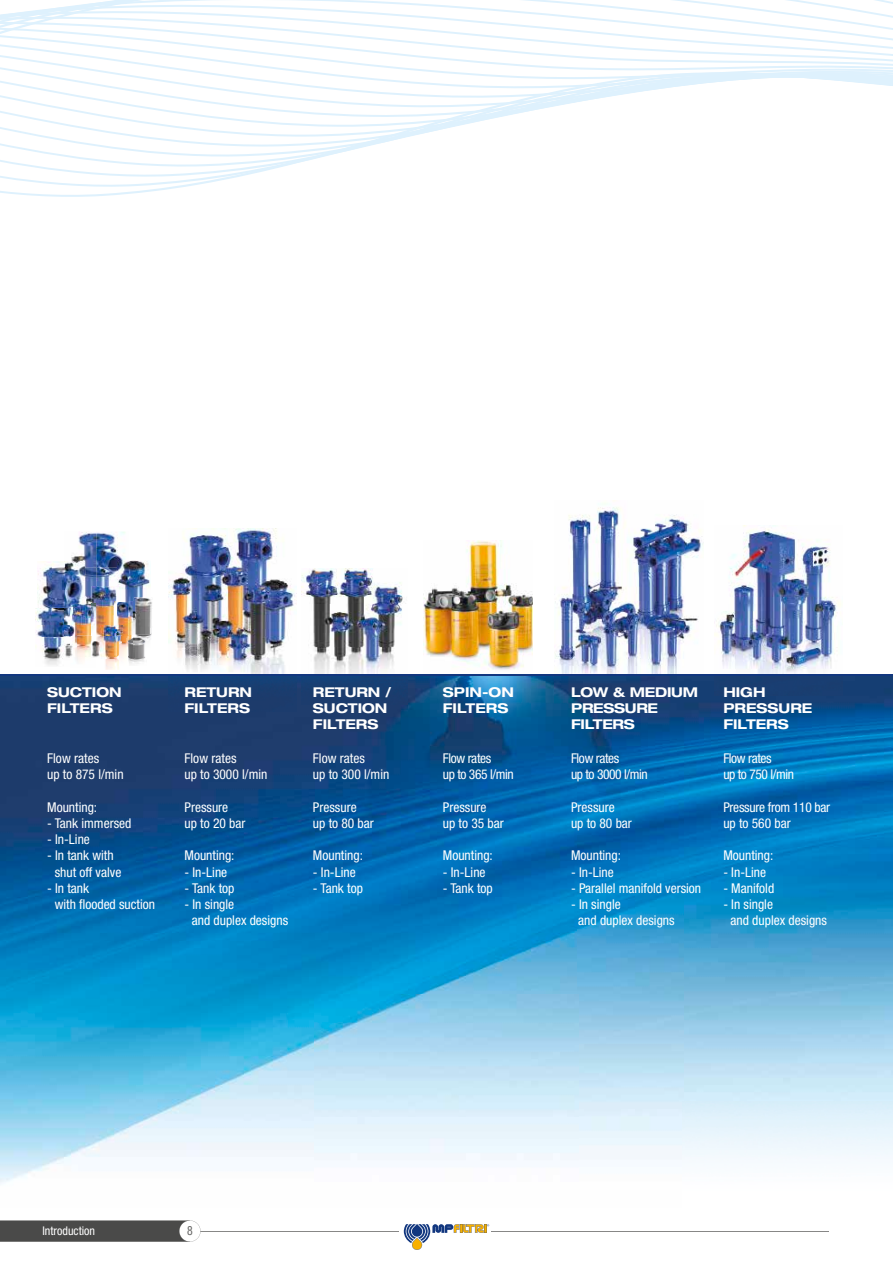
<style>
.page{position:relative;width:893px;height:1263px;background:#fff}
.page>*{position:absolute;margin:0;border:0;box-sizing:border-box;transform-origin:0 0}
.t1{font:condensed 13.5px/16.2px "Helvetica Neue LT Std";color:#fff}
.t2{font:700 expanded 13.5px/16.2px "Helvetica Neue LT Std";color:#fff}
.t3{font:condensed 13.5px/16.2px "Helvetica Neue LT Std";letter-spacing:-.03em;color:#fff}
.t4{font:condensed 13.5px/16.2px "Helvetica Neue LT Std";letter-spacing:-.02em;color:#fff}
.t5{font:700 expanded 13.5px/16.2px "Helvetica Neue LT Std";letter-spacing:-.02em;color:#fff}
.t6{font:condensed 12.75px "Helvetica Neue LT Std";color:#636362;scale:.92 1}
.t7{font:condensed 12px "Helvetica Neue LT Std";color:#fff}
</style>
<div class="page">
<img style="left:424px;top:541px;width:109px;height:134px">
<img style="left:715px;top:525px;width:127px;height:150px">
<img style="left:555px;top:500px;width:148px;height:256px">
<img style="left:301px;top:569px;width:106px;height:106px">
<img style="left:169px;top:529px;width:127px;height:146px">
<svg style="left:0;top:0;width:893px;height:197px"></svg>
<img style="left:0;top:676px;width:578px;height:508px">
<img style="left:683px;top:676px;width:210px;height:484px">
<img style="left:577px;top:756px;width:106px;height:428px">
<img style="left:71px;top:532px;width:54px;height:36px">
<img style="left:85px;top:568px;width:11px;height:36px">
<img style="left:96px;top:568px;width:21px;height:18px">
<img style="left:38px;top:561px;width:47px;height:47px">
<img style="left:117px;top:561px;width:33px;height:41px">
<img style="left:92px;top:586px;width:25px;height:72px">
<img style="left:114px;top:634px;width:20px;height:24px">
<img style="left:128px;top:602px;width:6px;height:32px">
<img style="left:77px;top:635px;width:19px;height:26px">
<img style="left:77px;top:604px;width:19px;height:31px">
<img style="left:71px;top:604px;width:14px;height:21px">
<img style="left:105px;top:658px;width:17px;height:12px">
<svg style="left:101px;top:602px;width:27px;height:33px"></svg>
<img style="left:151px;top:602px;width:1px;height:25px">
<img style="left:146px;top:627px;width:6px;height:13px">
<img style="left:134px;top:597px;width:17px;height:37px">
<img style="left:127px;top:638px;width:7px;height:26px">
<svg style="left:134px;top:634px;width:12px;height:30px"></svg>
<img style="left:92px;top:641px;width:7px;height:17px">
<svg style="left:92px;top:658px;width:4px;height:3px"></svg>
<img style="left:35px;top:608px;width:36px;height:58px">
<img style="left:38px;top:608px;width:39px;height:17px">
<img style="left:71px;top:635px;width:6px;height:24px">
<svg style="left:64px;top:625px;width:13px;height:10px"></svg>
<img style="left:64px;top:643px;width:7px;height:19px">
<svg style="left:71px;top:643px;width:2px;height:16px"></svg>
<hr style="left:0;top:675px;width:893px;height:1px;background:#12377f">
<hr style="left:200px;top:1231px;width:629px;height:1px;background:#878786">
<svg style="left:0;top:1220px;width:200px;height:22px;background:#5f5f5e"></svg>
<svg style="left:404px;top:1224px;width:85px;height:26px"></svg>
<p class="t2" style="left:47px;top:684px;width:76px">SUCTION<br>FILTERS</p>
<p class="t2" style="left:185px;top:684px;width:69px">RETURN<br>FILTERS</p>
<p class="t2" style="left:313px;top:684px;width:80px">RETURN /<br>SUCTION<br>FILTERS</p>
<p class="t1" style="left:47px;top:750px;width:78px">Flow rates<br>up to 875 l/min</p>
<p class="t1" style="left:47px;top:799px;width:51px">Mounting:</p>
<p class="t1" style="left:47px;top:815px;width:86px">- Tank immersed</p>
<p class="t1" style="left:47px;top:831px;width:44px">- In-Line</p>
<p class="t1" style="left:47px;top:847px;width:76px;text-align:center">- In tank with shut off valve</p>
<p class="t1" style="left:55px;top:880px;width:102px;text-indent:-7px">- In tank<br>with flooded suction</p>
<p class="t1" style="left:185px;top:750px;width:84px">Flow rates<br>up to 3000 l/min</p>
<p class="t1" style="left:185px;top:799px;width:62px">Pressure<br>up to 20 bar</p>
<p class="t1" style="left:185px;top:847px;width:51px">Mounting:</p>
<p class="t1" style="left:185px;top:864px;width:44px">- In-Line</p>
<p class="t1" style="left:185px;top:880px;width:51px">- Tank top</p>
<p class="t1" style="left:192px;top:896px;width:98px;text-indent:-7px">- In single<br>and duplex designs</p>
<p class="t1" style="left:313px;top:750px;width:78px">Flow rates<br>up to 300 l/min</p>
<p class="t1" style="left:313px;top:799px;width:62px">Pressure<br>up to 80 bar</p>
<p class="t1" style="left:313px;top:847px;width:51px">Mounting:</p>
<p class="t1" style="left:313px;top:864px;width:44px">- In-Line</p>
<p class="t1" style="left:313px;top:880px;width:51px">- Tank top</p>
<p class="t2" style="left:443px;top:684px;width:72px">SPIN-ON<br>FILTERS</p>
<p class="t3" style="left:443px;top:750px;width:72px">Flow rates<br>up to 365 l/min</p>
<p class="t1" style="left:443px;top:799px;width:62px">Pressure<br>up to 35 bar</p>
<p class="t1" style="left:443px;top:847px;width:51px">Mounting:</p>
<p class="t1" style="left:443px;top:864px;width:44px">- In-Line</p>
<p class="t1" style="left:443px;top:880px;width:51px">- Tank top</p>
<p class="t5" style="left:571px;top:684px;width:128px">LOW &amp; MEDIUM<br>PRESSURE<br>FILTERS</p>
<p class="t2" style="left:723px;top:684px;width:91px">HIGH<br>PRESSURE<br>FILTERS</p>
<p class="t3" style="left:571px;top:750px;width:78px">Flow rates<br>up to 3000 l/min</p>
<p class="t1" style="left:571px;top:799px;width:62px">Pressure<br>up to 80 bar</p>
<p class="t1" style="left:571px;top:847px;width:51px">Mounting:</p>
<p class="t1" style="left:571px;top:864px;width:44px">- In-Line</p>
<p class="t1" style="left:571px;top:880px;width:132px">- Parallel manifold version</p>
<p class="t1" style="left:578px;top:896px;width:98px;text-indent:-7px">- In single<br>and duplex designs</p>
<p class="t3" style="left:723px;top:750px;width:72px">Flow rates<br>up to 750 l/min</p>
<p class="t4" style="left:723px;top:799px;width:108px">Pressure from 110 bar up to 560 bar</p>
<p class="t1" style="left:723px;top:847px;width:51px">Mounting:</p>
<p class="t1" style="left:723px;top:864px;width:44px">- In-Line</p>
<p class="t1" style="left:723px;top:880px;width:52px">- Manifold</p>
<p class="t1" style="left:730px;top:896px;width:98px;text-indent:-7px">- In single<br>and duplex designs</p>
<p class="t7" style="left:43px;top:1223px;width:54px">Introduction</p>
<p class="t6" style="left:187px;top:1223px;width:8px">8</p>
</div>
